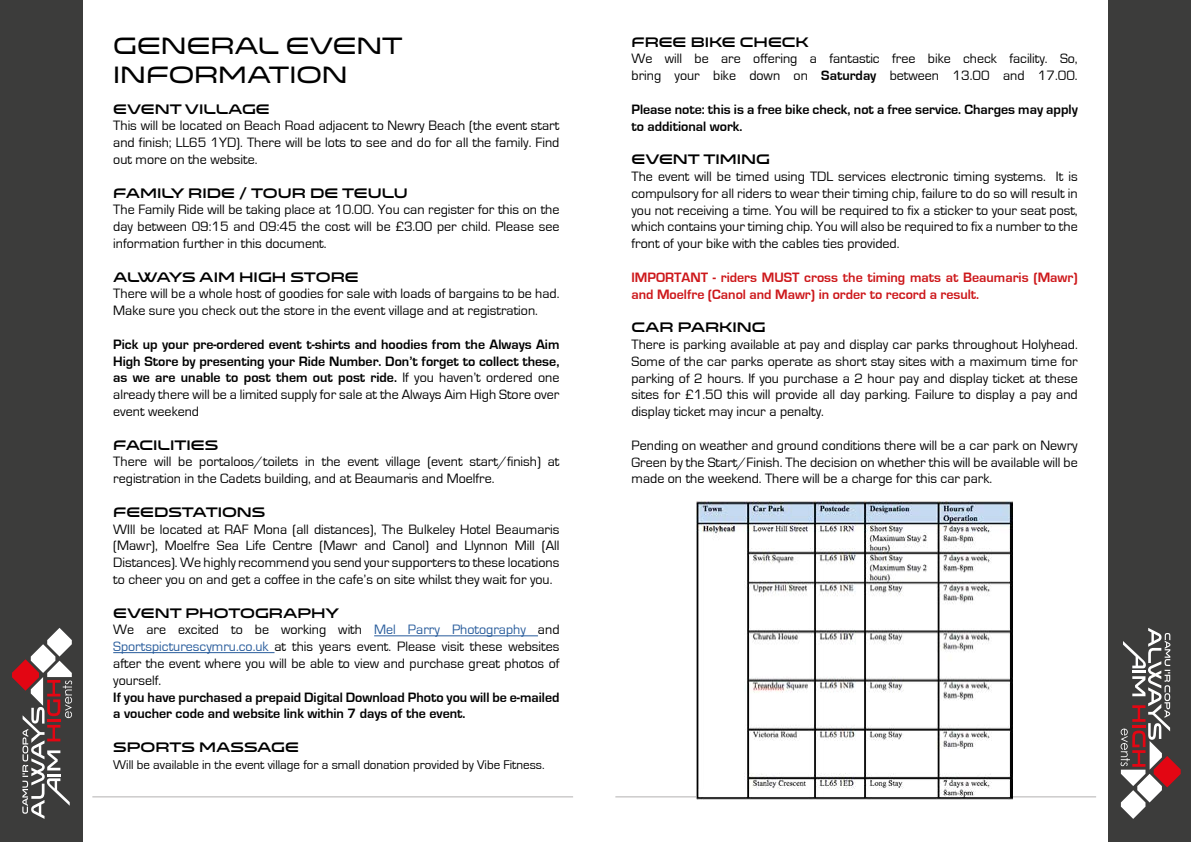
<style>
.page{position:relative;width:1191px;height:842px;background:#fff}
.page>*{position:absolute;margin:0;border:0;box-sizing:border-box;transform-origin:0 0}
.t1{font:24px/28.8px "Venera 700";color:#000}
.t2{font:14px/16.8px "Eurostile";color:#000;text-align:justify}
.t3{font:700 14px/16.8px "Eurostile";color:#000}
.t4{font:14px "Venera 900";color:#000}
.t5{font:700 14px/16.8px "Eurostile";color:#cd171a}
.t6{font:13px "Eurostile";color:#000}
.s1{font-weight:400}
.s2{color:#275b9b}
.s3{font-weight:700}
</style>
<div class="page">
<div style="left:0;top:0;width:83px;height:842px;background:#3c3c3b"></div>
<hr style="left:92px;top:797px;width:481px;height:1px;background:#b3b2b2">
<svg style="left:12px;top:628px;width:60px;height:191px"></svg>
<div style="left:1108px;top:0;width:83px;height:842px;background:#3c3c3b"></div>
<svg style="left:1120px;top:628px;width:60px;height:191px"></svg>
<hr style="left:615px;top:797px;width:481px;height:1px;background:#b3b2b2">
<hr style="left:374px;top:635px;width:164px;height:1px;background:#275b9b">
<hr style="left:113px;top:652px;width:161px;height:1px;background:#275b9b">
<img style="left:696px;top:500px;width:316px;height:299px">
<h1 class="t1" style="left:113px;top:32px;width:291px">GENERAL EVENT<br>INFORMATION</h1>
<p class="t4" style="left:113px;top:100px;width:158px">EVENT VILLAGE</p>
<p class="t2" style="left:113px;top:118px;width:448px">This will be located on Beach Road adjacent to Newry Beach (the event start and finish; LL65 1YD). There will be lots to see and do for all the family. Find out more on the website.</p>
<p class="t4" style="left:113px;top:184px;width:296px">FAMILY RIDE / TOUR DE TEULU</p>
<p class="t2" style="left:113px;top:202px;width:448px">The Family Ride will be taking place at 10.00. You can register for this on the day between 09:15 and 09:45 the cost will be £3.00 per child. Please see information further in this document.</p>
<p class="t4" style="left:113px;top:268px;width:247px">ALWAYS AIM HIGH STORE</p>
<p class="t2" style="left:113px;top:286px;width:448px">There will be a whole host of goodies for sale with loads of bargains to be had.<br>Make sure you check out the store in the event village and at registration.</p>
<p class="t3" style="left:113px;top:336px;width:448px;text-align:justify">Pick up your pre-ordered event t-shirts and hoodies from the Always Aim High Store by presenting your Ride Number. Don’t forget to collect these, as we are unable to post them out post ride. <span class="s1">If you haven’t ordered one already there will be a limited supply for sale at the Always Aim High Store over event weekend</span></p>
<p class="t4" style="left:113px;top:436px;width:106px">FACILITIES</p>
<p class="t2" style="left:113px;top:454px;width:448px">There will be portaloos/toilets in the event village (event start/finish) at registration in the Cadets building, and at Beaumaris and Moelfre.</p>
<p class="t4" style="left:113px;top:503px;width:154px">FEEDSTATIONS</p>
<p class="t2" style="left:113px;top:521px;width:448px">WIll be located at RAF Mona (all distances), The Bulkeley Hotel Beaumaris (Mawr), Moelfre Sea Life Centre (Mawr and Canol) and Llynnon Mill (All Distances). We highly recommend you send your supporters to these locations to cheer you on and get a coffee in the cafe’s on site whilst they wait for you.</p>
<p class="t4" style="left:113px;top:604px;width:228px">EVENT PHOTOGRAPHY</p>
<p class="t2" style="left:113px;top:622px;width:448px">We are excited to be working with <span class="s2">Mel Parry Photography</span> and <span class="s2">Sportspicturescymru.co.uk</span> at this years event. Please visit these websites after the event where you will be able to view and purchase great photos of yourself.</p>
<p class="t3" style="left:113px;top:689px;width:448px">If you have purchased a prepaid Digital Download Photo you will be e-mailed a voucher code and website link within 7 days of the event.</p>
<p class="t4" style="left:113px;top:739px;width:187px">SPORTS MASSAGE</p>
<p class="t6" style="left:113px;top:758px;width:433px">Will be available in the event village for a small donation provided by Vibe Fitness.</p>
<p class="t4" style="left:631px;top:33px;width:179px">FREE BIKE CHECK</p>
<p class="t2" style="left:631px;top:51px;width:448px">We will be are offering a fantastic free bike check facility. So, bring your bike down on <span class="s3">Saturday</span> between 13.00 and 17.00.</p>
<p class="t3" style="left:631px;top:101px;width:448px">Please note: this is a free bike check, not a free service. Charges may apply to additional work.</p>
<p class="t4" style="left:631px;top:151px;width:140px">EVENT TIMING</p>
<p class="t2" style="left:631px;top:168px;width:448px">The event will be timed using TDL services electronic timing systems. It is compulsory for all riders to wear their timing chip, failure to do so will result in you not receiving a time. You will be required to fix a sticker to your seat post, which contains your timing chip. You will also be required to fix a number to the front of your bike with the cables ties provided.</p>
<p class="t5" style="left:631px;top:269px;width:448px">IMPORTANT - riders MUST cross the timing mats at Beaumaris (Mawr) and Moelfre (Canol and Mawr) in order to record a result.</p>
<p class="t4" style="left:631px;top:319px;width:136px">CAR PARKING</p>
<p class="t2" style="left:631px;top:336px;width:448px">There is parking available at pay and display car parks throughout Holyhead.<br>Some of the car parks operate as short stay sites with a maximum time for parking of 2 hours. If you purchase a 2 hour pay and display ticket at these sites for £1.50 this will provide all day parking. Failure to display a pay and display ticket may incur a penalty.</p>
<p class="t2" style="left:631px;top:437px;width:448px">Pending on weather and ground conditions there will be a car park on Newry Green by the Start/Finish. The decision on whether this will be available will be made on the weekend. There will be a charge for this car park.</p>
</div>
